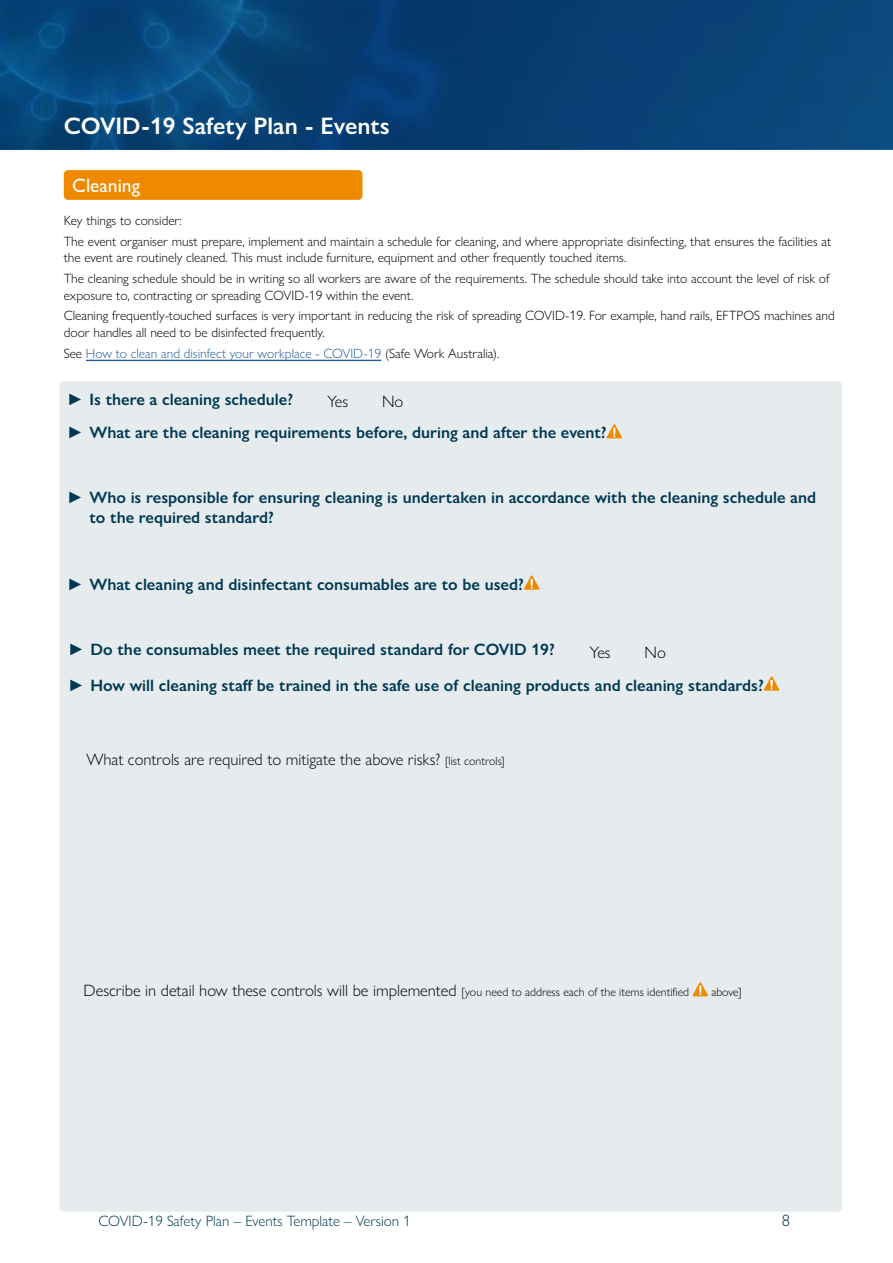
<style>
.page{position:relative;width:893px;height:1263px;background:#fff}
.page>*{position:absolute;margin:0;border:0;box-sizing:border-box;transform-origin:0 0}
.t1{font:600 24px "Gill Sans Nova";color:#fff}
.t2{font:500 19.5px "Gill Sans Nova";color:#fff}
.t3{font:600 16.5px/19.5px "Gill Sans Nova";color:#003952}
.t4{font:300 16.5px "Gill Sans Nova";color:#000}
.t5{font:300 16.5px "Gill Sans Nova";color:#003952}
.t6{font:300 15px "Gill Sans Nova";color:#003952}
.t7{font:300 13.5px/20.7px "Gill Sans Nova";color:#000}
.t8{font:300 12px "Gill Sans Nova";letter-spacing:-.005em;color:#000}
.s1{color:#215e9e}
.s2{font-size:12px}
</style>
<div class="page">
<svg style="left:0;top:0;width:893px;height:149px;background:#074276"></svg>
<hr style="left:86px;top:360px;width:295px;height:1px;background:#215e9e">
<div style="left:60px;top:381px;width:782px;height:831px;background:#e6ebee;border-radius:4px"></div>
<svg style="left:606px;top:424px;width:16px;height:14px"></svg>
<div style="left:64px;top:170px;width:298px;height:30px;background:#ef8a00;border-radius:4px"></div>
<svg style="left:524px;top:575px;width:16px;height:15px"></svg>
<svg style="left:764px;top:676px;width:16px;height:15px"></svg>
<svg style="left:692px;top:982px;width:16px;height:14px"></svg>
<h1 class="t1" style="left:64px;top:111px;width:328px">COVID-19 Safety Plan - Events</h1>
<h2 class="t2" style="left:72px;top:174px;width:69px">Cleaning</h2>
<p class="t7" style="left:64px;top:210px;width:769px">Key things to consider:<br>The event organiser must prepare, implement and maintain a schedule for cleaning, and where appropriate disinfecting, that ensures the facilities at</p>
<p class="t7" style="left:64px;top:247px;width:767px">the event are routinely cleaned. This must include furniture, equipment and other frequently touched items.<br>The cleaning schedule should be in writing so all workers are aware of the requirements. The schedule should take into account the level of risk of</p>
<p class="t7" style="left:64px;top:285px;width:772px">exposure to, contracting or spreading COVID-19 within the event.<br>Cleaning frequently-touched surfaces is very important in reducing the risk of spreading COVID-19. For example, hand rails, EFTPOS machines and</p>
<p class="t7" style="left:64px;top:322px;width:437px">door handles all need to be disinfected frequently.<br>See <span class="s1">How to clean and disinfect your workplace - COVID-19</span> (Safe Work Australia).</p>
<p class="t3" style="left:67px;top:389px;width:228px">► Is there a cleaning schedule?</p>
<p class="t4" style="left:327px;top:392px;width:22px">Yes</p>
<p class="t4" style="left:382px;top:392px;width:23px">No</p>
<p class="t3" style="left:67px;top:423px;width:541px">► What are the cleaning requirements before, during and after the event?</p>
<p class="t3" style="left:90px;top:488px;width:728px;text-indent:-23px">► Who is responsible for ensuring cleaning is undertaken in accordance with the cleaning schedule and to the required standard?</p>
<p class="t3" style="left:67px;top:574px;width:458px">► What cleaning and disinfectant consumables are to be used?</p>
<p class="t3" style="left:68px;top:640px;width:488px">► Do the consumables meet the required standard for COVID 19?</p>
<p class="t4" style="left:590px;top:642px;width:22px">Yes</p>
<p class="t4" style="left:644px;top:642px;width:23px">No</p>
<p class="t3" style="left:68px;top:675px;width:697px">► How will cleaning staff be trained in the safe use of cleaning products and cleaning standards?</p>
<p class="t4" style="left:86px;top:749px;width:420px">What controls are required to mitigate the above risks? <span class="s2">[list controls]</span></p>
<p class="t4" style="left:84px;top:981px;width:607px">Describe in detail how these controls will be implemented <span class="s2">[you need to address each of the items identified</span></p>
<p class="t8" style="left:711px;top:985px;width:32px">above]</p>
<p class="t6" style="left:99px;top:1212px;width:314px">COVID-19 Safety Plan – Events Template – Version 1</p>
<p class="t5" style="left:782px;top:1211px;width:10px">8</p>
</div>
